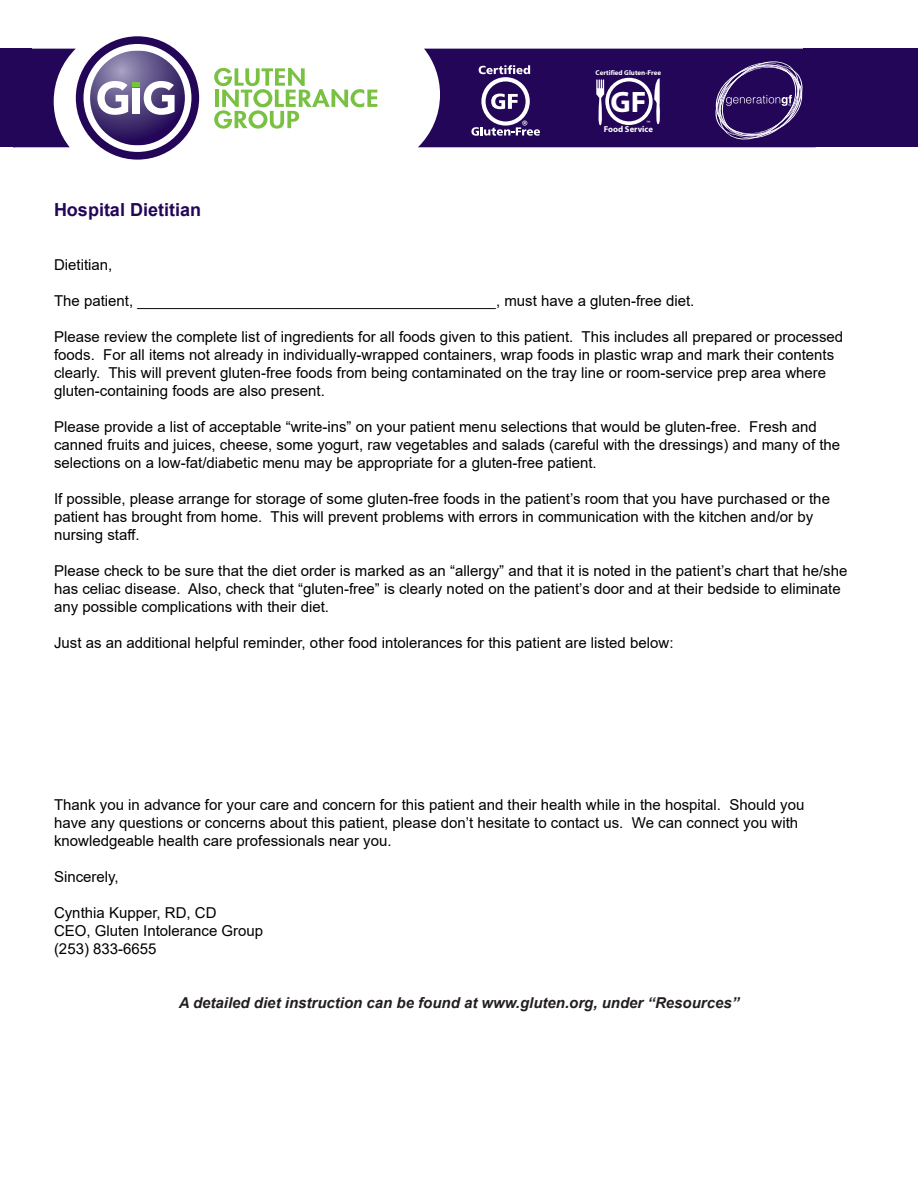
<style>
.page{position:relative;width:918px;height:1188px;background:#fff}
.page>*{position:absolute;margin:0;border:0;box-sizing:border-box;transform-origin:0 0}
.t1{font:700 29.7px "Myriad";color:#fff}
.t2{font:700 18px "Arial";color:#230658}
.t3{font:15px/18px "Arial";color:#000}
.t4{font:italic 700 15px "Arial";color:#231f20}
.t5{font:700 8.55px "Myriad";color:#fff}
.t6{font:700 7.05px "Myriad";color:#fff}
.t7{font:6.15px "Myriad Pro";color:#fff}
.t8{font:700 6px "Tahoma";color:#fff}
</style>
<div class="page">
<svg style="left:214px;top:68px;width:163px;height:61px"></svg>
<svg style="left:418px;top:49px;width:386px;height:98px;background:#3f266d"></svg>
<div style="left:804px;top:49px;width:114px;height:98px;background:#230658"></div>
<div style="left:0;top:49px;width:31px;height:98px;background:#230658"></div>
<svg style="left:14px;top:36px;width:185px;height:124px"></svg>
<hr style="left:14px;top:49px;width:1px;height:98px;background:#230658">
<p class="t6" style="left:596px;top:69px;width:67px">Certified Gluten-Free</p>
<p class="t1" style="left:611px;top:87px;width:37px">GF</p>
<p class="t8" style="left:522px;top:119px;width:7px">®</p>
<p class="t7" style="left:646px;top:119px;width:5px">™</p>
<p class="t5" style="left:604px;top:125px;width:51px">Food Service</p>
<p class="t2" style="left:54px;top:197px;width:149px">Hospital Dietitian</p>
<p class="t3" style="left:54px;top:255px;width:60px">Dietitian,</p>
<p class="t3" style="left:54px;top:291px;width:642px">The patient, ___________________________________________, must have a gluten-free diet.</p>
<p class="t3" style="left:54px;top:327px;width:791px">Please review the complete list of ingredients for all foods given to this patient. This includes all prepared or processed foods. For all items not already in individually-wrapped containers, wrap foods in plastic wrap and mark their contents clearly. This will prevent gluten-free foods from being contaminated on the tray line or room-service prep area where gluten-containing foods are also present.</p>
<p class="t3" style="left:54px;top:417px;width:788px">Please provide a list of acceptable “write-ins” on your patient menu selections that would be gluten-free. Fresh and canned fruits and juices, cheese, some yogurt, raw vegetables and salads (careful with the dressings) and many of the selections on a low-fat/diabetic menu may be appropriate for a gluten-free patient.</p>
<p class="t3" style="left:54px;top:489px;width:778px">If possible, please arrange for storage of some gluten-free foods in the patient’s room that you have purchased or the patient has brought from home. This will prevent problems with errors in communication with the kitchen and/or by nursing staff.</p>
<p class="t3" style="left:54px;top:561px;width:795px">Please check to be sure that the diet order is marked as an “allergy” and that it is noted in the patient’s chart that he/she has celiac disease. Also, check that “gluten-free” is clearly noted on the patient’s door and at their bedside to eliminate any possible complications with their diet.</p>
<p class="t3" style="left:54px;top:633px;width:621px">Just as an additional helpful reminder, other food intolerances for this patient are listed below:</p>
<p class="t3" style="left:54px;top:795px;width:752px">Thank you in advance for your care and concern for this patient and their health while in the hospital. Should you have any questions or concerns about this patient, please don’t hesitate to contact us. We can connect you with knowledgeable health care professionals near you.</p>
<p class="t3" style="left:54px;top:867px;width:66px">Sincerely,</p>
<p class="t3" style="left:54px;top:903px;width:164px">Cynthia Kupper, RD, CD</p>
<p class="t3" style="left:54px;top:921px;width:211px">CEO, Gluten Intolerance Group</p>
<p class="t3" style="left:54px;top:939px;width:104px">(253) 833-6655</p>
<p class="t4" style="left:179px;top:992px;width:562px">A detailed diet instruction can be found at www.gluten.org, under “Resources”</p>
</div>
